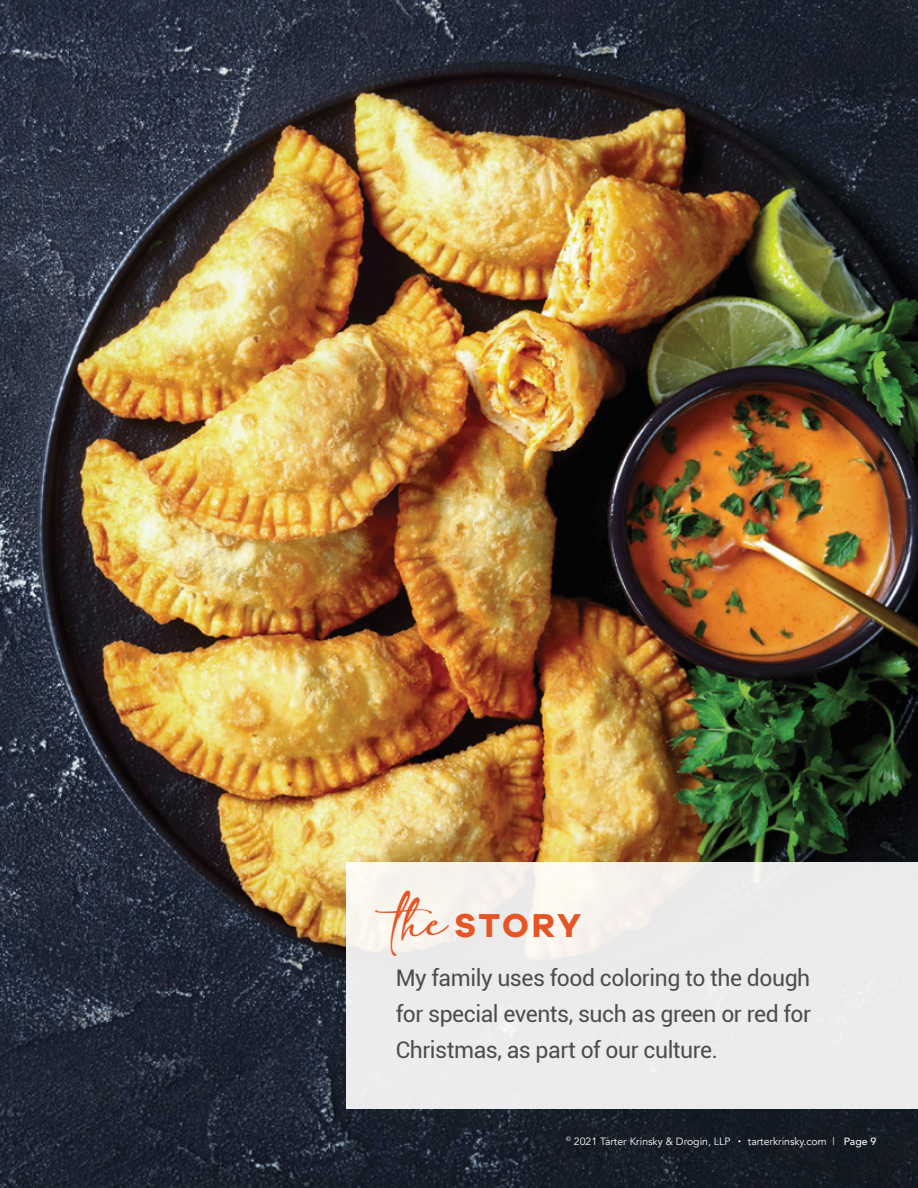
<style>
.page{position:relative;width:918px;height:1188px;background:#fff}
.page>*{position:absolute;margin:0;border:0;box-sizing:border-box;transform-origin:0 0}
.t1{font:700 34.2px "Galyon";letter-spacing:.065em;color:#e65525}
.t2{font:22.95px/36.5px "Roboto";letter-spacing:-.02em;color:#4d4d4f;text-align:justify}
.t3{font:10.5px "Avenir";color:#fff}
.s1{font-family:"adelia";font-weight:400;font-size:36.9px}
.s2{font-family:"Frontage"}
.s3{font-weight:500}
</style>
<div class="page">
<img style="left:0;top:0;width:918px;height:1188px">
<div style="left:346px;top:862px;width:572px;height:247px;background:linear-gradient(to right,#f1efed,#eaebec)"></div>
<h1 class="t1" style="left:393px;top:904px;width:190px"><span class="s1">the</span> STORY</h1>
<p class="t2" style="left:396px;top:958px;width:417px">My family uses food coloring to the dough for special events, such as green or red for Christmas, as part of our culture.</p>
<p class="t3" style="left:566px;top:1135px;width:312px"><sup>©</sup> 2021 Tarter Krinsky &amp; Drogin, LLP <span class="s2">•</span> tarterkrinsky.com | <span class="s3">Page 9</span></p>
</div>
